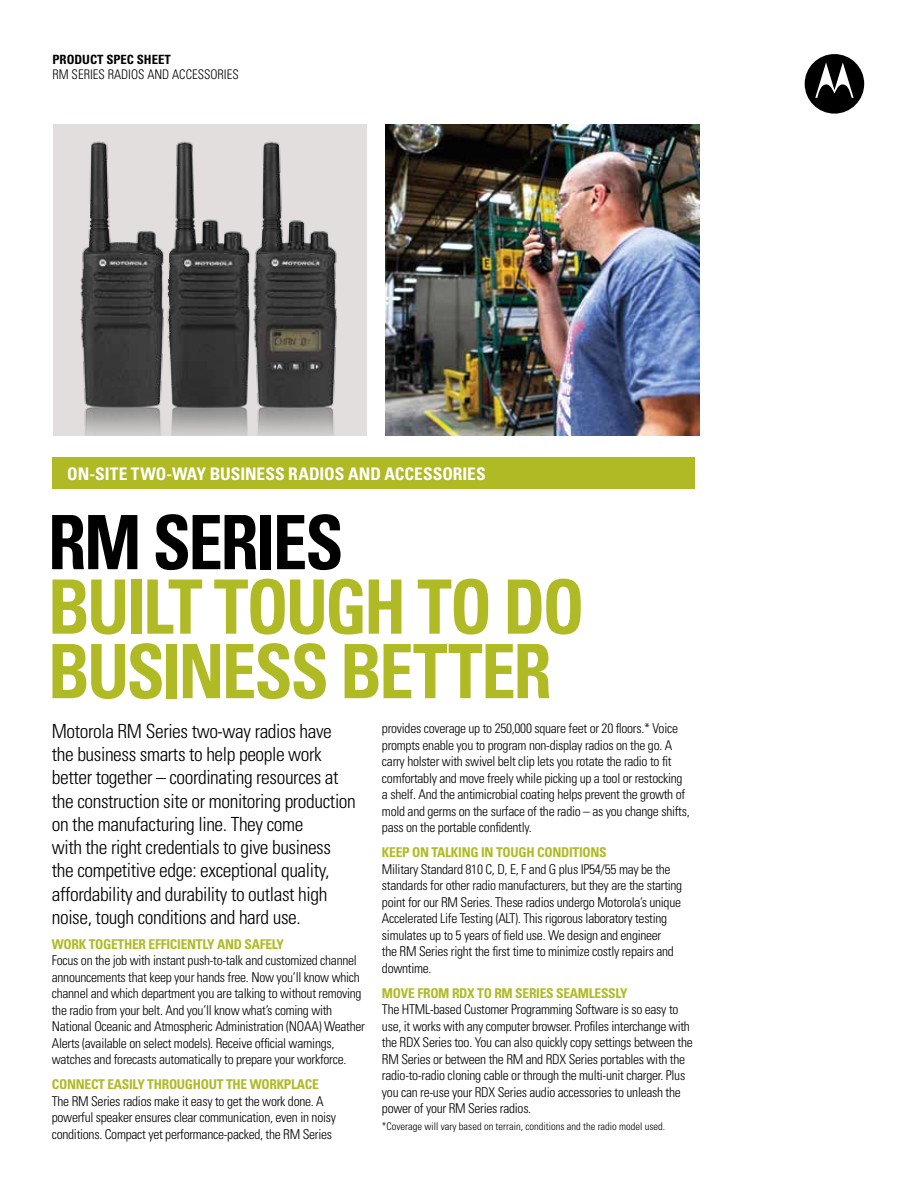
<style>
.page{position:relative;width:918px;height:1188px;background:#fff}
.page>*{position:absolute;margin:0;border:0;box-sizing:border-box;transform-origin:0 0}
.t1{font:700 condensed 75px/64.5px "Univers";letter-spacing:-.04em;color:#b0ba25;scale:.92 1}
.t2{font:700 condensed 75px "Univers";letter-spacing:-.035em;color:#000;scale:.92 1}
.t3{font:300 condensed 19.5px/23.2px "Univers";letter-spacing:-.02em;color:#000}
.t4{font:700 condensed 17.4px "Univers";letter-spacing:-.005em;color:#fff}
.t5{font:300 condensed 13.5px/16.5px "Univers";letter-spacing:-.02em;color:#000}
.t6{font:700 condensed 13.5px "Univers";letter-spacing:-.02em;color:#b0ba25}
.t7{font:300 condensed 13.2px "Univers";color:#000;scale:.96 1}
.t8{font:700 condensed 12.75px "Univers";color:#000}
.t9{font:300 condensed 10.5px "Univers";color:#000}
</style>
<div class="page">
<div style="left:53px;top:458px;width:642px;height:31px;background:#b0ba25"></div>
<div style="left:53px;top:124px;width:314px;height:312px;background:#e1dedd"></div>
<img style="left:80px;top:141px;width:257px;height:295px">
<img style="left:385px;top:124px;width:314px;height:312px">
<div style="left:805px;top:54px;width:59px;height:60px;background:#000;border-radius:50%"></div>
<svg style="left:815px;top:62px;width:39px;height:36px"></svg>
<p class="t8" style="left:53px;top:52px;width:120px">PRODUCT SPEC SHEET</p>
<p class="t7" style="left:53px;top:67px;width:196px">RM SERIES RADIOS AND ACCESSORIES</p>
<p class="t4" style="left:67px;top:463px;width:420px">ON-SITE TWO-WAY BUSINESS RADIOS AND ACCESSORIES</p>
<h1 class="t2" style="left:48px;top:497px;width:323px">RM SERIES</h1>
<h1 class="t1" style="left:48px;top:574px;width:585px">BUILT TOUGH TO DO<br>BUSINESS BETTER</h1>
<p class="t3" style="left:52px;top:719px;width:306px">Motorola RM Series two-way radios have the business smarts to help people work better together – coordinating resources at the construction site or monitoring production on the manufacturing line. They come<br>with the right credentials to give business the competitive edge: exceptional quality, affordability and durability to outlast high noise, tough conditions and hard use.</p>
<p class="t6" style="left:52px;top:936px;width:234px">WORK TOGETHER EFFICIENTLY AND SAFELY</p>
<p class="t5" style="left:52px;top:952px;width:315px">Focus on the job with instant push-to-talk and customized channel announcements that keep your hands free. Now you’ll know which channel and which department you are talking to without removing the radio from your belt. And you’ll know what’s coming with National Oceanic and Atmospheric Administration (NOAA) Weather Alerts (available on select models). Receive official warnings, watches and forecasts automatically to prepare your workforce.</p>
<p class="t6" style="left:52px;top:1076px;width:269px">CONNECT EASILY THROUGHOUT THE WORKPLACE</p>
<p class="t5" style="left:52px;top:1093px;width:286px">The RM Series radios make it easy to get the work done. A powerful speaker ensures clear communication, even in noisy conditions. Compact yet performance-packed, the RM Series</p>
<p class="t5" style="left:382px;top:720px;width:309px">provides coverage up to 250,000 square feet or 20 floors.* Voice prompts enable you to program non-display radios on the go. A carry holster with swivel belt clip lets you rotate the radio to fit comfortably and move freely while picking up a tool or restocking a shelf. And the antimicrobial coating helps prevent the growth of mold and germs on the surface of the radio – as you change shifts, pass on the portable confidently.</p>
<p class="t6" style="left:382px;top:844px;width:226px">KEEP ON TALKING IN TOUGH CONDITIONS</p>
<p class="t5" style="left:382px;top:861px;width:302px">Military Standard 810 C, D, E, F and G plus IP54/55 may be the standards for other radio manufacturers, but they are the starting point for our RM Series. These radios undergo Motorola’s unique Accelerated Life Testing (ALT). This rigorous laboratory testing simulates up to 5 years of field use. We design and engineer<br>the RM Series right the first time to minimize costly repairs and downtime.</p>
<p class="t6" style="left:382px;top:985px;width:247px">MOVE FROM RDX TO RM SERIES SEAMLESSLY</p>
<p class="t5" style="left:382px;top:1001px;width:312px">The HTML-based Customer Programming Software is so easy to use, it works with any computer browser. Profiles interchange with the RDX Series too. You can also quickly copy settings between the RM Series or between the RM and RDX Series portables with the radio-to-radio cloning cable or through the multi-unit charger. Plus you can re-use your RDX Series audio accessories to unleash the power of your RM Series radios.</p>
<p class="t9" style="left:382px;top:1120px;width:285px">*Coverage will vary based on terrain, conditions and the radio model used.</p>
</div>
